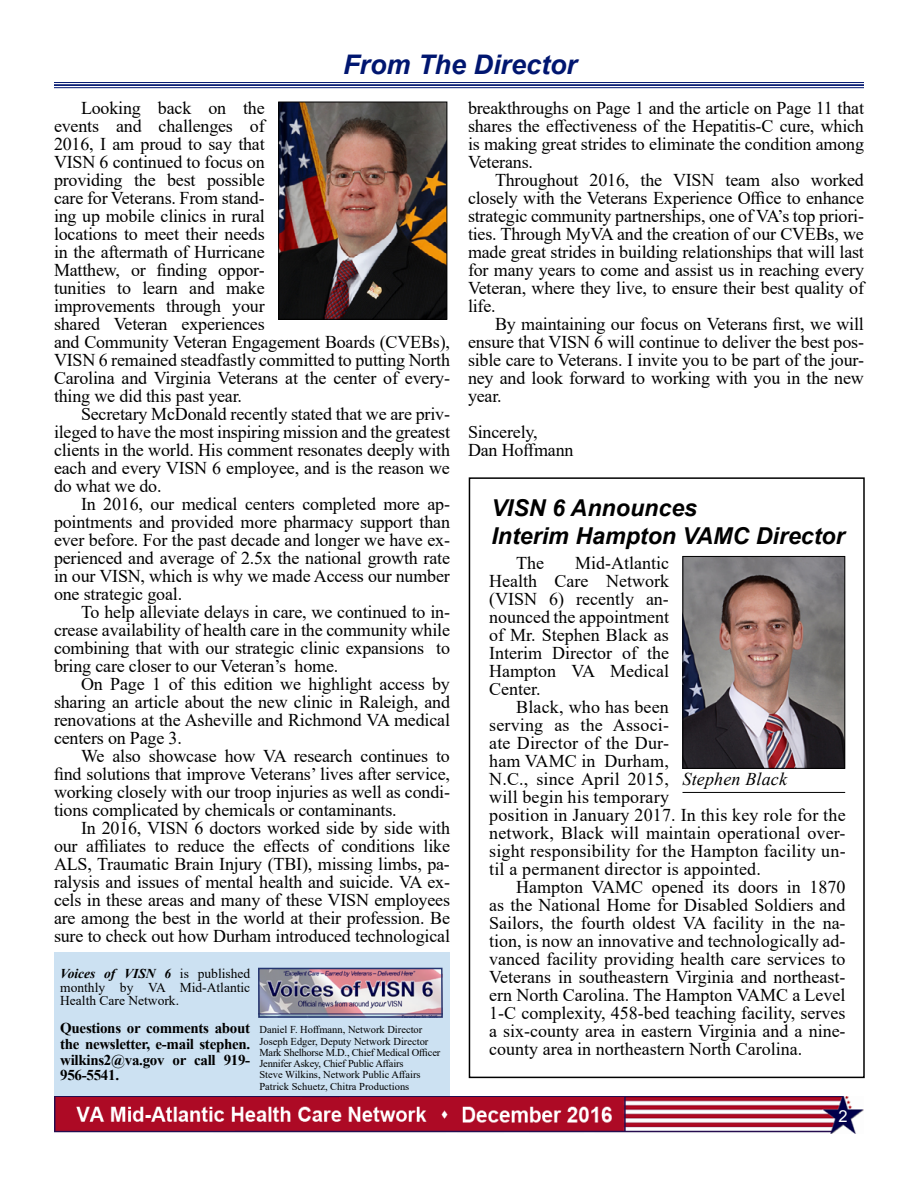
<style>
.page{position:relative;width:918px;height:1188px;background:#fff}
.page>*{position:absolute;margin:0;border:0;box-sizing:border-box;transform-origin:0 0}
.t1{font:italic 700 27px "Arial";color:#001670}
.t2{font:italic 700 23.25px/28.5px "Arial";color:#000}
.t3{font:18px/18px "Times New Roman";letter-spacing:-.01em;color:#000;text-align:justify}
.t4{font:18px/18px "Times New Roman";letter-spacing:.01em;color:#000}
.t5{font:italic 18px "Times New Roman";letter-spacing:.01em;color:#000}
.t6{font:16.5px "Arial";color:#fff}
.t7{font:700 15px "Times New Roman";letter-spacing:-.02em;color:#000}
.t8{font:13.5px/13.5px "Times New Roman";color:#000}
.t9{font:10.5px/11.2px "Times New Roman";color:#000}
.t10{font:10.5px "Times New Roman";letter-spacing:-.02em;color:#000}
.s1{font-weight:700;font-style:italic}
.s2{font-weight:700;font-size:15px}
</style>
<div class="page">
<div style="left:54px;top:952px;width:396px;height:164px;background:#cce1f2"></div>
<hr style="left:54px;top:82px;width:810px;height:1px;background:#001670">
<hr style="left:54px;top:84px;width:810px;height:2px;background:#001670">
<hr style="left:54px;top:87px;width:810px;height:1px;background:#001670">
<div style="left:469px;top:477px;width:396px;height:601px;border:2px solid #000"></div>
<img style="left:54px;top:1097px;width:810px;height:37px">
<img style="left:280px;top:104px;width:165px;height:214px">
<div style="left:278px;top:102px;width:169px;height:218px;border:1px solid #000"></div>
<img style="left:261px;top:971px;width:179px;height:44px">
<div style="left:258px;top:968px;width:185px;height:50px;border:2px solid #243671"></div>
<hr style="left:682px;top:792px;width:163px;height:1px;background:#000">
<img style="left:684px;top:558px;width:159px;height:209px">
<div style="left:682px;top:556px;width:163px;height:213px;border:1px solid #000"></div>
<h1 class="t1" style="left:343px;top:46px;width:236px">From The Director</h1>
<p class="t3" style="left:81px;top:99px;width:185px">Looking back on the</p>
<p class="t3" style="left:54px;top:117px;width:212px">events and challenges of</p>
<p class="t3" style="left:54px;top:135px;width:212px">2016, I am proud to say that</p>
<p class="t3" style="left:54px;top:153px;width:212px">VISN 6 continued to focus on providing the best possible care for Veterans. From stand&shy;ing up mobile clinics in rural locations to meet their needs in the aftermath of Hurricane Matthew, or finding oppor&shy;tunities to learn and make</p>
<p class="t3" style="left:54px;top:297px;width:398px;text-align:left">improvements through your<br>shared Veteran experiences<br>and Community Veteran Engagement Boards (CVEBs), VISN 6 remained steadfastly committed to putting North Carolina and Virginia Veterans at the center of every-</p>
<p class="t3" style="left:54px;top:387px;width:190px">thing we did this past year.</p>
<p class="t3" style="left:54px;top:405px;width:398px;text-indent:27px">Secretary McDonald recently stated that we are priv&shy;ileged to have the most inspiring mission and the greatest clients in the world. His comment resonates deeply with each and every VISN 6 employee, and is the reason we do what we do.</p>
<p class="t3" style="left:54px;top:495px;width:398px;text-indent:27px">In 2016, our medical centers completed more ap&shy;pointments and provided more pharmacy support than ever before. For the past decade and longer we have ex&shy;perienced and average of 2.5x the national growth rate in our VISN, which is why we made Access our number one strategic goal.</p>
<p class="t3" style="left:54px;top:603px;width:398px;text-indent:27px">To help alleviate delays in care, we continued to in&shy;crease availability of health care in the community while combining that with our strategic clinic expansions to bring care closer to our Veteran’s home.</p>
<p class="t3" style="left:54px;top:675px;width:398px;text-indent:27px">On Page 1 of this edition we highlight access by sharing an article about the new clinic in Raleigh, and renovations at the Asheville and Richmond VA medical centers on Page 3.</p>
<p class="t3" style="left:54px;top:747px;width:398px;text-indent:27px">We also showcase how VA research continues to find solutions that improve Veterans’ lives after service, working closely with our troop injuries as well as condi&shy;tions complicated by chemicals or contaminants.</p>
<p class="t3" style="left:54px;top:819px;width:398px;text-indent:27px">In 2016, VISN 6 doctors worked side by side with our affiliates to reduce the effects of conditions like ALS, Traumatic Brain Injury (TBI), missing limbs, pa&shy;ralysis and issues of mental health and suicide. VA ex&shy;cels in these areas and many of these VISN employees are among the best in the world at their profession. Be sure to check out how Durham introduced technological</p>
<p class="t8" style="left:60px;top:967px;width:192px"><span class="s1">Voices of VISN 6</span> is published monthly by VA Mid-Atlantic</p>
<p class="t8" style="left:60px;top:994px;width:120px">Health Care Network.</p>
<p class="t9" style="left:259px;top:1024px;width:170px;text-indent:-199px"><span class="s2">Questions or comments about</span> Daniel F. Hoffmann, Network Director<br>Joseph Edger, Deputy Network Director</p>
<h4 class="t7" style="left:60px;top:1033px;width:192px">the newsletter, e-mail stephen.</h4>
<p class="t10" style="left:259px;top:1045px;width:182px">Mark Shelhorse M.D., Chief Medical Officer</p>
<p class="t10" style="left:60px;top:1056px;width:345px"><sup>wilkins2@va.gov</sup> <sup>or</sup> <sup>call</sup> <sup>919-</sup> Jennifer Askey, Chief Public Affairs</p>
<p class="t7" style="left:60px;top:1065px;width:60px">956-5541.</p>
<p class="t9" style="left:259px;top:1069px;width:163px">Steve Wilkins, Network Public Affairs</p>
<p class="t9" style="left:259px;top:1080px;width:151px">Patrick Schuetz, Chitra Productions</p>
<p class="t3" style="left:468px;top:99px;width:398px">breakthroughs on Page 1 and the article on Page 11 that shares the effectiveness of the Hepatitis-C cure, which is making great strides to eliminate the condition among Veterans.</p>
<p class="t3" style="left:468px;top:171px;width:398px;text-indent:27px">Throughout 2016, the VISN team also worked closely with the Veterans Experience Office to enhance strategic community partnerships, one of VA’s top priori&shy;ties. Through MyVA and the creation of our CVEBs, we made great strides in building relationships that will last for many years to come and assist us in reaching every Veteran, where they live, to ensure their best quality of life.</p>
<p class="t3" style="left:468px;top:315px;width:398px;text-indent:27px">By maintaining our focus on Veterans first, we will ensure that VISN 6 will continue to deliver the best pos&shy;sible care to Veterans. I invite you to be part of the jour&shy;ney and look forward to working with you in the new year.</p>
<p class="t3" style="left:468px;top:423px;width:71px">Sincerely,</p>
<p class="t3" style="left:468px;top:441px;width:107px">Dan Hoffmann</p>
<h3 class="t2" style="left:491px;top:494px;width:355px">VISN 6 Announces<br>Interim Hampton VAMC Director</h3>
<p class="t3" style="left:516px;top:553px;width:29px">The</p>
<p class="t3" style="left:575px;top:553px;width:95px">Mid-Atlantic</p>
<p class="t3" style="left:489px;top:571px;width:181px">Health Care Network</p>
<p class="t3" style="left:489px;top:589px;width:181px">(VISN 6) recently an&shy;nounced the appointment</p>
<p class="t3" style="left:489px;top:625px;width:181px">of Mr. Stephen Black as</p>
<p class="t3" style="left:489px;top:643px;width:181px">Interim Director of the<br>Hampton VA Medical</p>
<p class="t4" style="left:516px;top:679px;width:154px;text-indent:-27px">Center.<br>Black, who has been</p>
<p class="t3" style="left:489px;top:715px;width:181px">serving as the Associ&shy;ate Director of the Dur&shy;ham VAMC in Durham,</p>
<p class="t4" style="left:489px;top:769px;width:181px">N.C., since April 2015,</p>
<p class="t4" style="left:489px;top:787px;width:181px">will begin his temporary</p>
<p class="t3" style="left:489px;top:805px;width:358px">position in January 2017. In this key role for the network, Black will maintain operational over&shy;sight responsibility for the Hampton facility un&shy;til a permanent director is appointed.</p>
<p class="t3" style="left:489px;top:877px;width:358px;text-indent:27px">Hampton VAMC opened its doors in 1870 as the National Home for Disabled Soldiers and Sailors, the fourth oldest VA facility in the na&shy;tion, is now an innovative and technologically ad&shy;vanced facility providing health care services to Veterans in southeastern Virginia and northeast&shy;ern North Carolina. The Hampton VAMC a Level 1-C complexity, 458-bed teaching facility, serves a six-county area in eastern Virginia and a nine&shy;county area in northeastern North Carolina.</p>
<p class="t5" style="left:682px;top:767px;width:106px">Stephen Black</p>
<p class="t6" style="left:838px;top:1105px;width:11px">2</p>
</div>
